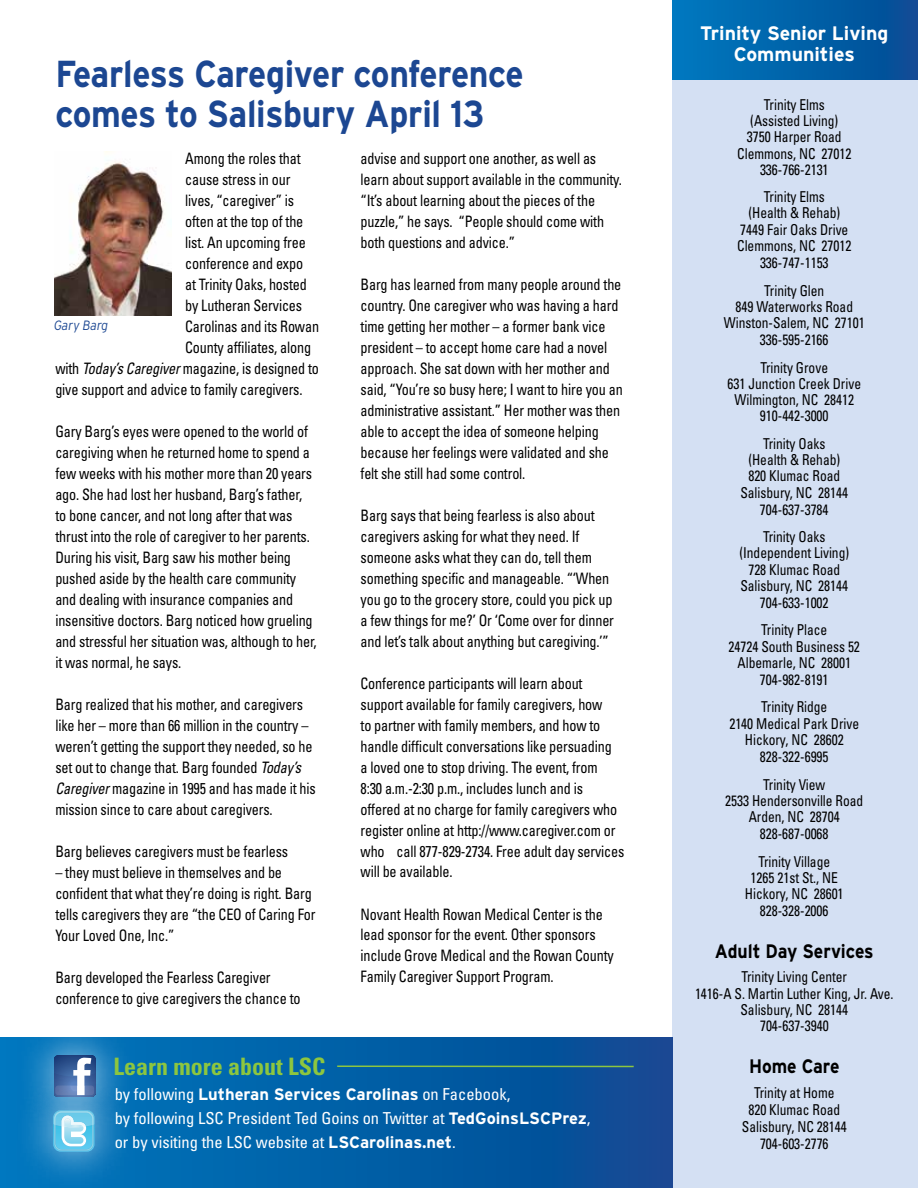
<style>
.page{position:relative;width:918px;height:1188px;background:#fff}
.page>*{position:absolute;margin:0;border:0;box-sizing:border-box;transform-origin:0 0}
.t1{font:700 37.5px/40.5px "Interstate";letter-spacing:-.01em;color:#1c4792;scale:.9 1}
.t2{font:700 condensed 24px "Univers";color:#8dc63f}
.t3{font:700 19.5px/21px "Interstate";color:#fff;text-align:center}
.t4{font:700 19.5px "Interstate";color:#000;scale:.9 1}
.t5{font:condensed 16.5px/24px "Univers";color:#fff}
.t6{font:700 16.5px "Interstate";color:#fff}
.t7{font:condensed 15.75px/21px "Univers";letter-spacing:-.01em;color:#000;scale:.9 1}
.t8{font:condensed 15px/16.5px "Univers";color:#000;text-align:center;scale:.9 1}
.t9{font:italic 300 13.5px "Interstate";color:#1c4792;scale:.9 1}
.s1{font-style:italic}
.s2{font-family:"Univers";font-weight:400;font-stretch:condensed}
.s3{font-family:"Interstate";font-weight:700;font-stretch:normal}
</style>
<div class="page">
<div style="left:673px;top:0;width:245px;height:1188px;background:#d4e0f3"></div>
<div style="left:673px;top:0;width:245px;height:79px;background:linear-gradient(to right,#0079bf,#064b94)"></div>
<svg style="left:0;top:1038px;width:673px;height:150px;background:#035ca4"></svg>
<div style="left:16px;top:1018px;width:117px;height:116px;background:#fff;opacity:.75"></div>
<svg style="left:54px;top:1055px;width:41px;height:17px"></svg>
<div style="left:14px;top:1072px;width:119px;height:116px;background:#fff;opacity:.75"></div>
<svg style="left:53px;top:1110px;width:42px;height:42px;background:#87d2ec"></svg>
<hr style="left:337px;top:1066px;width:297px;height:1px;background:#8dc63f">
<img style="left:54px;top:151px;width:118px;height:164px">
<h1 class="t1" style="left:55px;top:53px;width:522px">Fearless Caregiver conference comes to Salisbury April 13</h1>
<p class="t7" style="left:185px;top:147px;width:130px">Among the roles that</p>
<p class="t7" style="left:185px;top:168px;width:118px">cause stress in our</p>
<p class="t7" style="left:185px;top:189px;width:123px">lives, “caregiver” is</p>
<p class="t7" style="left:185px;top:210px;width:133px">often at the top of the</p>
<p class="t7" style="left:185px;top:231px;width:136px">list. An upcoming free</p>
<p class="t7" style="left:185px;top:252px;width:133px">conference and expo</p>
<p class="t7" style="left:185px;top:273px;width:137px">at Trinity Oaks, hosted</p>
<p class="t7" style="left:185px;top:294px;width:131px">by Lutheran Services</p>
<p class="t7" style="left:185px;top:315px;width:150px">Carolinas and its Rowan</p>
<p class="t7" style="left:185px;top:336px;width:142px">County affiliates, along</p>
<p class="t7" style="left:55px;top:357px;width:294px">with <span class="s1">Today’s Caregiver</span> magazine, is designed to</p>
<p class="t7" style="left:55px;top:378px;width:276px">give support and advice to family caregivers.</p>
<p class="t7" style="left:55px;top:420px;width:292px">Gary Barg’s eyes were opened to the world of caregiving when he returned home to spend a few weeks with his mother more than 20 years ago. She had lost her husband, Barg’s father, to bone cancer, and not long after that was thrust into the role of caregiver to her parents.<br>During his visit, Barg saw his mother being pushed aside by the health care community and dealing with insurance companies and insensitive doctors. Barg noticed how grueling and stressful her situation was, although to her, it was normal, he says.</p>
<p class="t7" style="left:55px;top:693px;width:291px">Barg realized that his mother, and caregivers like her – more than 66 million in the country – weren’t getting the support they needed, so he set out to change that. Barg founded <span class="s1">Today’s Caregiver</span> magazine in 1995 and has made it his mission since to care about caregivers.</p>
<p class="t7" style="left:55px;top:840px;width:260px">Barg believes caregivers must be fearless</p>
<p class="t7" style="left:55px;top:861px;width:291px">– they must believe in themselves and be confident that what they’re doing is right. Barg tells caregivers they are “the CEO of Caring For Your Loved One, Inc.”</p>
<p class="t7" style="left:55px;top:966px;width:274px">Barg developed the Fearless Caregiver conference to give caregivers the chance to</p>
<p class="t9" style="left:54px;top:318px;width:62px">Gary Barg</p>
<h2 class="t2" style="left:114px;top:1052px;width:213px">Learn more about LSC</h2>
<p class="t7" style="left:361px;top:147px;width:292px">advise and support one another, as well as learn about support available in the community. “It’s about learning about the pieces of the puzzle,” he says. “People should come with both questions and advice.”</p>
<p class="t7" style="left:361px;top:273px;width:293px">Barg has learned from many people around the country. One caregiver who was having a hard time getting her mother – a former bank vice president – to accept home care had a novel approach. She sat down with her mother and said, “You’re so busy here; I want to hire you an administrative assistant.” Her mother was then able to accept the idea of someone helping because her feelings were validated and she felt she still had some control.</p>
<p class="t7" style="left:361px;top:504px;width:283px">Barg says that being fearless is also about caregivers asking for what they need. If someone asks what they can do, tell them something specific and manageable. “‘When you go to the grocery store, could you pick up a few things for me?’ Or ‘Come over for dinner and let’s talk about anything but caregiving.’”</p>
<p class="t7" style="left:361px;top:672px;width:295px">Conference participants will learn about support available for family caregivers, how<br>to partner with family members, and how to handle difficult conversations like persuading<br>a loved one to stop driving. The event, from<br>8:30 a.m.-2:30 p.m., includes lunch and is offered at no charge for family caregivers who register online at http://www.caregiver.com or who call 877-829-2734. Free adult day services will be available.</p>
<p class="t7" style="left:361px;top:903px;width:283px">Novant Health Rowan Medical Center is the lead sponsor for the event. Other sponsors include Grove Medical and the Rowan County Family Caregiver Support Program.</p>
<p class="t6" style="left:115px;top:1085px;width:397px"><span class="s2">by following</span> Lutheran Services Carolinas <span class="s2">on Facebook,</span></p>
<p class="t5" style="left:115px;top:1106px;width:477px">by following LSC President Ted Goins on Twitter at <span class="s3">TedGoinsLSCPrez</span>, or by visiting the LSC website at <span class="s3">LSCarolinas.net</span>.</p>
<p class="t3" style="left:700px;top:22px;width:190px">Trinity Senior Living<br>Communities</p>
<p class="t8" style="left:737px;top:96px;width:128px">Trinity Elms (Assisted Living)<br>3750 Harper Road<br>Clemmons, NC 27012<br>336-766-2131</p>
<p class="t8" style="left:737px;top:188px;width:128px">Trinity Elms<br>(Health &amp; Rehab)<br>7449 Fair Oaks Drive<br>Clemmons, NC 27012<br>336-747-1153</p>
<p class="t8" style="left:724px;top:282px;width:158px">Trinity Glen<br>849 Waterworks Road<br>Winston-Salem, NC 27101<br>336-595-2166</p>
<p class="t8" style="left:728px;top:359px;width:150px">Trinity Grove<br>631 Junction Creek Drive<br>Wilmington, NC 28412<br>910-442-3000</p>
<p class="t8" style="left:740px;top:435px;width:121px">Trinity Oaks<br>(Health &amp; Rehab)<br>820 Klumac Road<br>Salisbury, NC 28144<br>704-637-3784</p>
<p class="t8" style="left:739px;top:528px;width:123px">Trinity Oaks (Independent Living)<br>728 Klumac Road<br>Salisbury, NC 28144<br>704-633-1002</p>
<p class="t8" style="left:729px;top:622px;width:147px">Trinity Place<br>24724 South Business 52<br>Albemarle, NC 28001<br>704-982-8191</p>
<p class="t8" style="left:729px;top:699px;width:146px">Trinity Ridge<br>2140 Medical Park Drive<br>Hickory, NC 28602<br>828-322-6995</p>
<p class="t8" style="left:725px;top:776px;width:155px">Trinity View<br>2533 Hendersonville Road<br>Arden, NC 28704<br>828-687-0068</p>
<p class="t8" style="left:745px;top:853px;width:111px">Trinity Village<br>1265 21st St., NE<br>Hickory, NC 28601<br>828-328-2006</p>
<p class="t4" style="left:715px;top:940px;width:178px">Adult Day Services</p>
<p class="t8" style="left:695px;top:969px;width:222px">Trinity Living Center<br>1416-A S. Martin Luther King, Jr. Ave.<br>Salisbury, NC 28144<br>704-637-3940</p>
<p class="t4" style="left:749px;top:1055px;width:102px">Home Care</p>
<p class="t8" style="left:742px;top:1084px;width:118px;line-height:17.1px">Trinity at Home<br>820 Klumac Road<br>Salisbury, NC 28144<br>704-603-2776</p>
</div>
